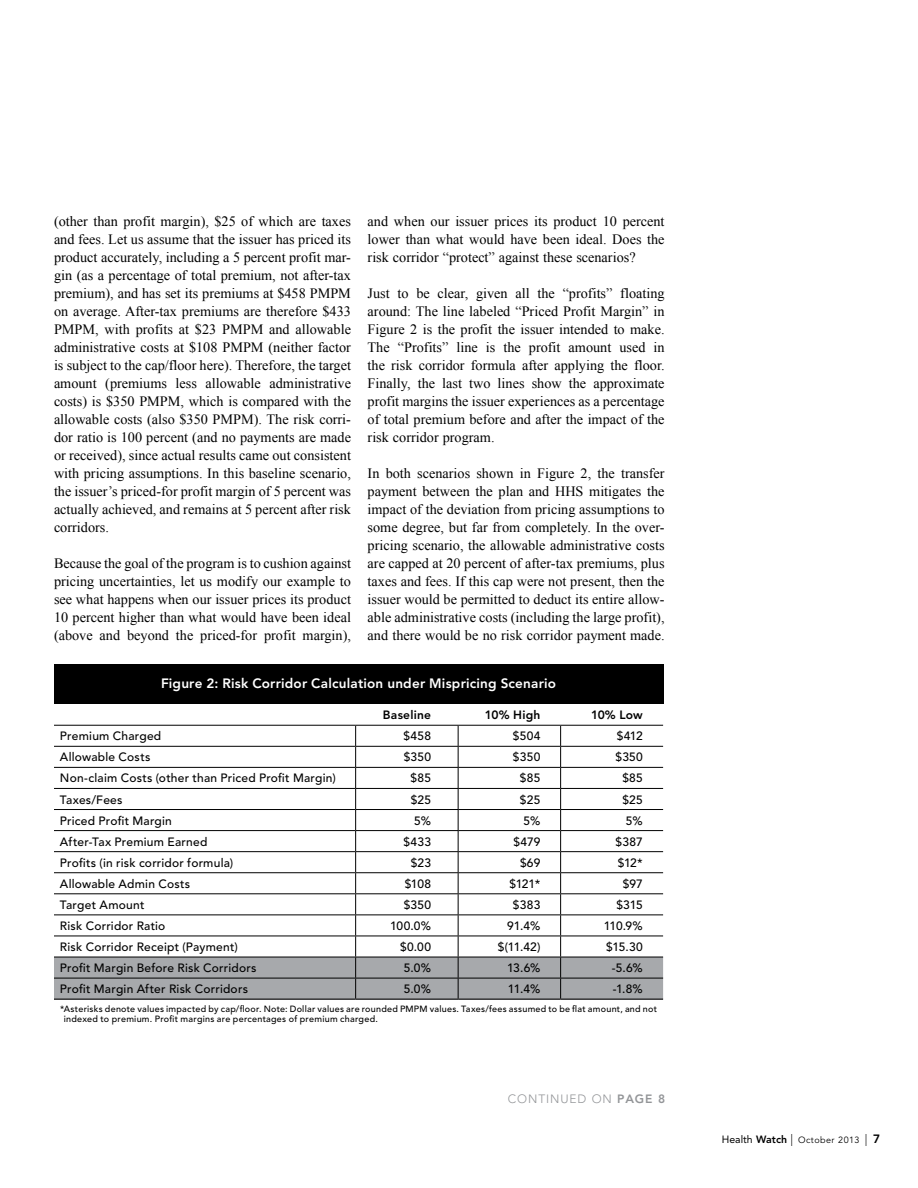
<style>
.page{position:relative;width:918px;height:1188px;background:#fff}
.page>*{position:absolute;margin:0;border:0;box-sizing:border-box;transform-origin:0 0}
.t1{font:14.25px/18px "Times New Roman";color:#000;text-align:justify}
.t2{font:800 13.5px "Avenir LT Std";letter-spacing:.015em;color:#fff}
.t3{font:500 12px "Avenir LT Std";letter-spacing:.02em;color:#000}
.t4{font:800 12px "Avenir LT Std";letter-spacing:.015em;color:#000}
.t5{font:300 12px "Avenir LT Std";letter-spacing:.075em;color:#939598}
.t6{font:500 9px/10.5px "Avenir LT Std";letter-spacing:.03em;color:#000}
.t7{font:9px "Avenir LT Std";letter-spacing:.05em;color:#000}
.s1{font-weight:800}
.s2{font-size:10.5px}
.s3{font-weight:800;font-size:10.5px}
.s4{font-weight:300;font-size:12px}
.s5{font-weight:800;font-size:12px}
</style>
<div class="page">
<div style="left:54px;top:664px;width:609px;height:40px;background:#000"></div>
<hr style="left:54px;top:725px;width:302px;height:1px;background:#000">
<hr style="left:356px;top:725px;width:102px;height:1px;background:#000">
<hr style="left:458px;top:725px;width:103px;height:1px;background:#000">
<hr style="left:561px;top:725px;width:102px;height:1px;background:#000">
<svg style="left:54px;top:726px;width:609px;height:273px"></svg>
<hr style="left:54px;top:999px;width:302px;height:1px;background:#000">
<hr style="left:356px;top:999px;width:102px;height:1px;background:#000">
<hr style="left:458px;top:999px;width:103px;height:1px;background:#000">
<hr style="left:561px;top:999px;width:102px;height:1px;background:#000">
<p class="t1" style="left:54px;top:212px;width:299px">(other than profit margin), $25 of which are taxes and fees. Let us assume that the issuer has priced its product accurately, including a 5 percent profit mar&shy;gin (as a percentage of total premium, not after-tax premium), and has set its premiums at $458 PMPM on average. After-tax premiums are therefore $433<br>PMPM, with profits at $23 PMPM and allowable administrative costs at $108 PMPM (neither factor is subject to the cap/floor here). Therefore, the target amount (premiums less allowable administrative costs) is $350 PMPM, which is compared with the allowable costs (also $350 PMPM). The risk corri&shy;dor ratio is 100 percent (and no payments are made or received), since actual results came out consistent with pricing assumptions. In this baseline scenario, the issuer’s priced-for profit margin of 5 percent was actually achieved, and remains at 5 percent after risk corridors.</p>
<p class="t1" style="left:54px;top:554px;width:299px">Because the goal of the program is to cushion against pricing uncertainties, let us modify our example to see what happens when our issuer prices its product 10 percent higher than what would have been ideal (above and beyond the priced-for profit margin),</p>
<p class="t1" style="left:368px;top:212px;width:298px">and when our issuer prices its product 10 percent lower than what would have been ideal. Does the risk corridor “protect” against these scenarios?</p>
<p class="t1" style="left:368px;top:284px;width:299px">Just to be clear, given all the “profits” floating around: The line labeled “Priced Profit Margin” in Figure 2 is the profit the issuer intended to make.<br>The “Profits” line is the profit amount used in the risk corridor formula after applying the floor.<br>Finally, the last two lines show the approximate profit margins the issuer experiences as a percentage of total premium before and after the impact of the risk corridor program.</p>
<p class="t1" style="left:368px;top:464px;width:299px">In both scenarios shown in Figure 2, the transfer payment between the plan and HHS mitigates the impact of the deviation from pricing assumptions to some degree, but far from completely. In the over&shy;pricing scenario, the allowable administrative costs are capped at 20 percent of after-tax premiums, plus taxes and fees. If this cap were not present, then the issuer would be permitted to deduct its entire allow&shy;able administrative costs (including the large profit), and there would be no risk corridor payment made.</p>
<p class="t2" style="left:161px;top:675px;width:396px">Figure 2: Risk Corridor Calculation under Mispricing Scenario</p>
<p class="t4" style="left:383px;top:708px;width:50px">Baseline</p>
<p class="t4" style="left:485px;top:708px;width:57px">10% High</p>
<p class="t4" style="left:591px;top:708px;width:53px">10% Low</p>
<p class="t3" style="left:60px;top:729px;width:103px">Premium Charged</p>
<p class="t3" style="left:404px;top:729px;width:29px">$458</p>
<p class="t3" style="left:513px;top:729px;width:29px">$504</p>
<p class="t3" style="left:617px;top:729px;width:28px">$412</p>
<p class="t3" style="left:60px;top:750px;width:92px">Allowable Costs</p>
<p class="t3" style="left:404px;top:750px;width:29px">$350</p>
<p class="t3" style="left:513px;top:750px;width:29px">$350</p>
<p class="t3" style="left:615px;top:750px;width:29px">$350</p>
<p class="t3" style="left:60px;top:771px;width:277px">Non-claim Costs (other than Priced Profit Margin)</p>
<p class="t3" style="left:411px;top:771px;width:22px">$85</p>
<p class="t3" style="left:520px;top:771px;width:22px">$85</p>
<p class="t3" style="left:622px;top:771px;width:22px">$85</p>
<p class="t3" style="left:60px;top:792px;width:64px">Taxes/Fees</p>
<p class="t3" style="left:411px;top:792px;width:22px">$25</p>
<p class="t3" style="left:520px;top:792px;width:22px">$25</p>
<p class="t3" style="left:622px;top:792px;width:22px">$25</p>
<p class="t3" style="left:60px;top:814px;width:113px">Priced Profit Margin</p>
<p class="t3" style="left:414px;top:814px;width:18px">5%</p>
<p class="t3" style="left:523px;top:814px;width:18px">5%</p>
<p class="t3" style="left:626px;top:814px;width:18px">5%</p>
<p class="t3" style="left:60px;top:835px;width:149px">After-Tax Premium Earned</p>
<p class="t3" style="left:404px;top:835px;width:29px">$433</p>
<p class="t3" style="left:514px;top:835px;width:28px">$479</p>
<p class="t3" style="left:616px;top:835px;width:29px">$387</p>
<p class="t3" style="left:60px;top:856px;width:175px">Profits (in risk corridor formula)</p>
<p class="t3" style="left:411px;top:856px;width:22px">$23</p>
<p class="t3" style="left:520px;top:856px;width:22px">$69</p>
<p class="t3" style="left:618px;top:856px;width:26px">$12*</p>
<p class="t3" style="left:60px;top:877px;width:132px">Allowable Admin Costs</p>
<p class="t3" style="left:405px;top:877px;width:28px">$108</p>
<p class="t3" style="left:509px;top:877px;width:32px">$121*</p>
<p class="t3" style="left:623px;top:877px;width:22px">$97</p>
<p class="t3" style="left:60px;top:898px;width:86px">Target Amount</p>
<p class="t3" style="left:404px;top:898px;width:29px">$350</p>
<p class="t3" style="left:513px;top:898px;width:29px">$383</p>
<p class="t3" style="left:616px;top:898px;width:28px">$315</p>
<p class="t3" style="left:60px;top:919px;width:107px">Risk Corridor Ratio</p>
<p class="t3" style="left:390px;top:919px;width:42px">100.0%</p>
<p class="t3" style="left:507px;top:919px;width:35px">91.4%</p>
<p class="t3" style="left:604px;top:919px;width:41px">110.9%</p>
<p class="t3" style="left:60px;top:940px;width:179px">Risk Corridor Receipt (Payment)</p>
<p class="t3" style="left:400px;top:940px;width:32px">$0.00</p>
<p class="t3" style="left:498px;top:940px;width:44px">$(11.42)</p>
<p class="t3" style="left:606px;top:940px;width:38px">$15.30</p>
<p class="t3" style="left:60px;top:961px;width:198px">Profit Margin Before Risk Corridors</p>
<p class="t3" style="left:404px;top:961px;width:29px">5.0%</p>
<p class="t3" style="left:507px;top:961px;width:35px">13.6%</p>
<p class="t3" style="left:612px;top:961px;width:33px">-5.6%</p>
<p class="t3" style="left:60px;top:982px;width:190px">Profit Margin After Risk Corridors</p>
<p class="t3" style="left:404px;top:982px;width:29px">5.0%</p>
<p class="t3" style="left:508px;top:982px;width:34px">11.4%</p>
<p class="t3" style="left:613px;top:982px;width:31px">-1.8%</p>
<p class="t6" style="left:64px;top:1004px;width:595px;text-indent:-4px">*Asterisks denote values impacted by cap/floor. Note: Dollar values are rounded PMPM values. Taxes/fees assumed to be flat amount, and not indexed to premium. Profit margins are percentages of premium charged.</p>
<p class="t5" style="left:508px;top:1091px;width:159px">CONTI NUED ON <span class="s1">page 8</span></p>
<p class="t7" style="left:722px;top:1135px;width:160px"><span class="s2">Health</span> <span class="s3">Watch</span> <span class="s4">|</span> October 2013 <span class="s4">|</span> <span class="s5">7</span></p>
</div>
